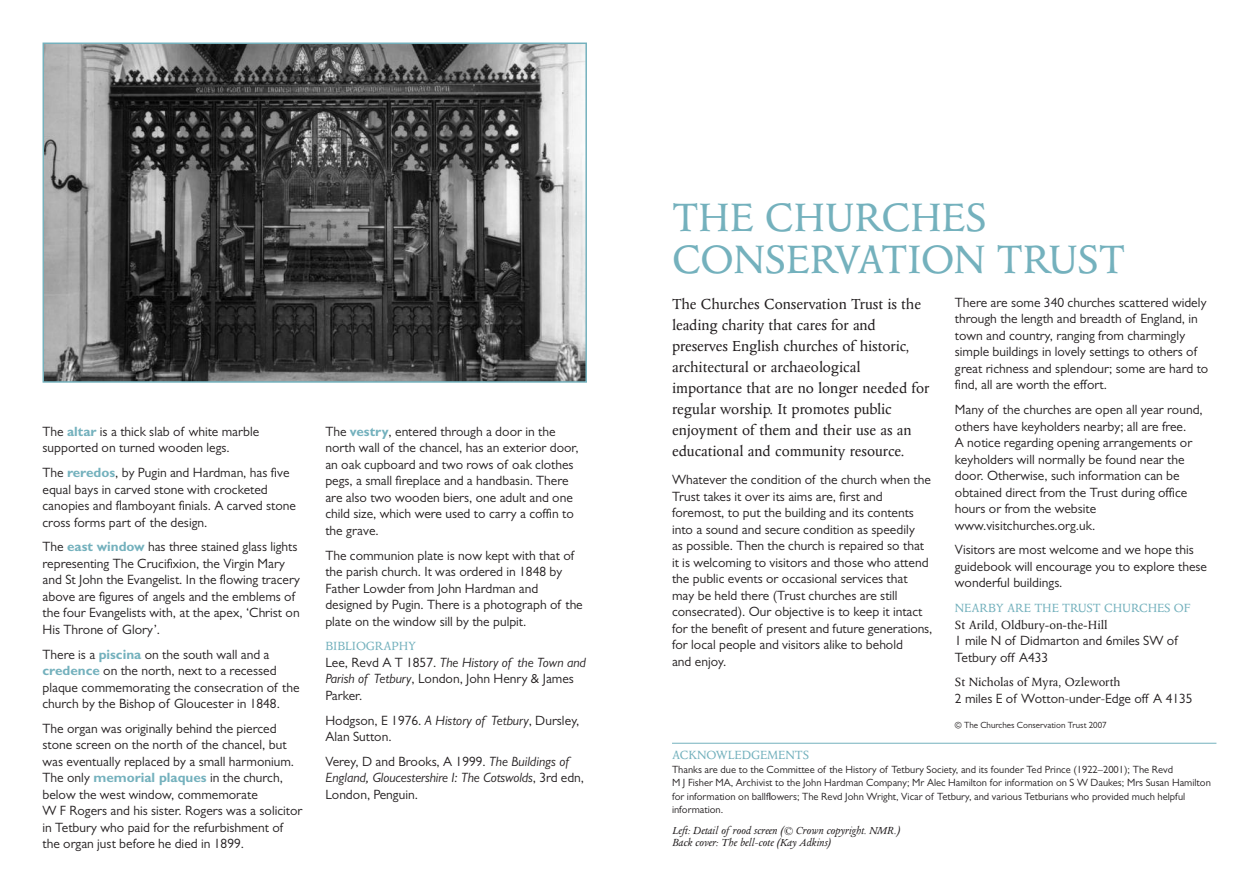
<style>
.page{position:relative;width:1259px;height:893px;background:#fff}
.page>*{position:absolute;margin:0;border:0;box-sizing:border-box;transform-origin:0 0}
.t1{font:45px/42px "Columbus";letter-spacing:-.01em;color:#74b1bd}
.t2{font:16.5px/21px "Columbus";color:#231f20}
.t3{font:13.5px/16.5px "Gill Sans";color:#231f20}
.t4{font:italic 13.5px/16.5px "Gill Sans";letter-spacing:-.005em;color:#231f20}
.t5{font:13.5px "Columbus";letter-spacing:-.01em;color:#74b1bd}
.t6{font:13.5px "Columbus";color:#231f20}
.t7{font:italic 12px/12px "Columbus";color:#231f20}
.t8{font:10.5px/13.5px "Gill Sans";color:#231f20}
.t9{font:9px "Gill Sans";color:#231f20}
.s1{font-weight:700;color:#74b1bd}
.s2{font-style:italic}
.s3{font-style:normal}
</style>
<div class="page">
<hr style="left:672px;top:743px;width:544px;height:1px;background:#74b1bd">
<img style="left:46px;top:46px;width:538px;height:334px">
<div style="left:43px;top:43px;width:544px;height:340px;border:2px solid #74b1bd"></div>
<p class="t3" style="left:43px;top:425px;width:218px">The <span class="s1">altar</span> is a thick slab of white marble supported on turned wooden legs.</p>
<p class="t3" style="left:43px;top:466px;width:255px">The <span class="s1">reredos</span>, by Pugin and Hardman, has five equal bays in carved stone with crocketed canopies and flamboyant finials. A carved stone cross forms part of the design.</p>
<p class="t3" style="left:43px;top:540px;width:259px">The <span class="s1">east window</span> has three stained glass lights representing The Crucifixion, the Virgin Mary and St John the Evangelist. In the flowing tracery above are figures of angels and the emblems of the four Evangelists with, at the apex, ‘Christ on His Throne of Glory’.</p>
<p class="t3" style="left:43px;top:647px;width:258px">There is a <span class="s1">piscina</span> on the south wall and a <span class="s1">credence</span> on the north, next to a recessed plaque commemorating the consecration of the church by the Bishop of Gloucester in 1848.</p>
<p class="t3" style="left:43px;top:722px;width:261px">The organ was originally behind the pierced stone screen on the north of the chancel, but was eventually replaced by a small harmonium.<br>The only <span class="s1">memorial plaques</span> in the church, below the west window, commemorate<br>W F Rogers and his sister. Rogers was a solicitor in Tetbury who paid for the refurbishment of the organ just before he died in 1899.</p>
<p class="t3" style="left:325px;top:425px;width:255px">The <span class="s1">vestry</span>, entered through a door in the north wall of the chancel, has an exterior door, an oak cupboard and two rows of oak clothes pegs, a small fireplace and a handbasin. There are also two wooden biers, one adult and one child size, which were used to carry a coffin to the grave.</p>
<p class="t3" style="left:325px;top:548px;width:259px">The communion plate is now kept with that of the parish church. It was ordered in 1848 by Father Lowder from John Hardman and designed by Pugin. There is a photograph of the plate on the window sill by the pulpit.</p>
<p class="t5" style="left:325px;top:641px;width:92px">BIBLIOGRAPHY</p>
<p class="t3" style="left:325px;top:656px;width:262px">Lee, Revd A T 1857. <span class="s2">The History of the Town and<br>Parish of Tetbury</span>, London, John Henry &amp; James<br>Parker.</p>
<p class="t3" style="left:325px;top:713px;width:256px">Hodgson, E 1976. <span class="s2">A History of Tetbury</span>, Dursley,<br>Alan Sutton.</p>
<p class="t4" style="left:325px;top:755px;width:260px"><span class="s3">Verey, D and Brooks, A 1999.</span> The Buildings of<br>England, Gloucestershire I: The Cotswolds<span class="s3">, 3rd edn,<br>London, Penguin.</span></p>
<h1 class="t1" style="left:672px;top:200px;width:455px">THE CHURCHES<br>CONSERVATION TRUST</h1>
<p class="t2" style="left:672px;top:295px;width:259px">The Churches Conservation Trust is the leading charity that cares for and preserves English churches of historic, architectural or archaeological importance that are no longer needed for regular worship. It promotes public enjoyment of them and their use as an educational and community resource.</p>
<p class="t3" style="left:672px;top:473px;width:262px">Whatever the condition of the church when the Trust takes it over its aims are, first and foremost, to put the building and its contents into a sound and secure condition as speedily<br>as possible. Then the church is repaired so that it is welcoming to visitors and those who attend the public events or occasional services that may be held there (Trust churches are still consecrated). Our objective is to keep it intact for the benefit of present and future generations, for local people and visitors alike to behold<br>and enjoy.</p>
<p class="t3" style="left:955px;top:295px;width:255px">There are some 340 churches scattered widely through the length and breadth of England, in town and country, ranging from charmingly simple buildings in lovely settings to others of great richness and splendour; some are hard to find, all are worth the effort.</p>
<p class="t3" style="left:955px;top:403px;width:249px">Many of the churches are open all year round, others have keyholders nearby; all are free.<br>A notice regarding opening arrangements or keyholders will normally be found near the door. Otherwise, such information can be obtained direct from the Trust during office hours or from the website www.visitchurches.org.uk.</p>
<p class="t3" style="left:955px;top:543px;width:254px">Visitors are most welcome and we hope this guidebook will encourage you to explore these wonderful buildings.</p>
<p class="t5" style="left:955px;top:603px;width:237px">NEARBY ARE THE TRUST CHURCHES OF</p>
<p class="t6" style="left:955px;top:619px;width:154px">St Arild, Oldbury-on-the-Hill</p>
<p class="t3" style="left:955px;top:634px;width:224px">1 mile N of Didmarton and 6miles SW of<br>Tetbury off A433</p>
<p class="t6" style="left:955px;top:677px;width:167px">St Nicholas of Myra, Ozleworth</p>
<p class="t3" style="left:955px;top:691px;width:239px">2 miles E of Wotton-under-Edge off A 4135</p>
<p class="t9" style="left:955px;top:721px;width:153px">© The Churches Conservation Trust 2007</p>
<p class="t5" style="left:672px;top:750px;width:139px">ACKNOWLEDGEMENTS</p>
<p class="t8" style="left:672px;top:764px;width:540px">Thanks are due to the Committee of the History of Tetbury Society, and its founder Ted Prince (1922–2001); The Revd<br>M J Fisher MA, Archivist to the John Hardman Company; Mr Alec Hamilton for information on S W Daukes; Mrs Susan Hamilton for information on ballflowers; The Revd John Wright, Vicar of Tetbury, and various Tetburians who provided much helpful information.</p>
<p class="t7" style="left:672px;top:826px;width:229px">Left: Detail of rood screen (© Crown copyright. NMR.)<br>Back cover: The bell-cote (Kay Adkins)</p>
</div>
